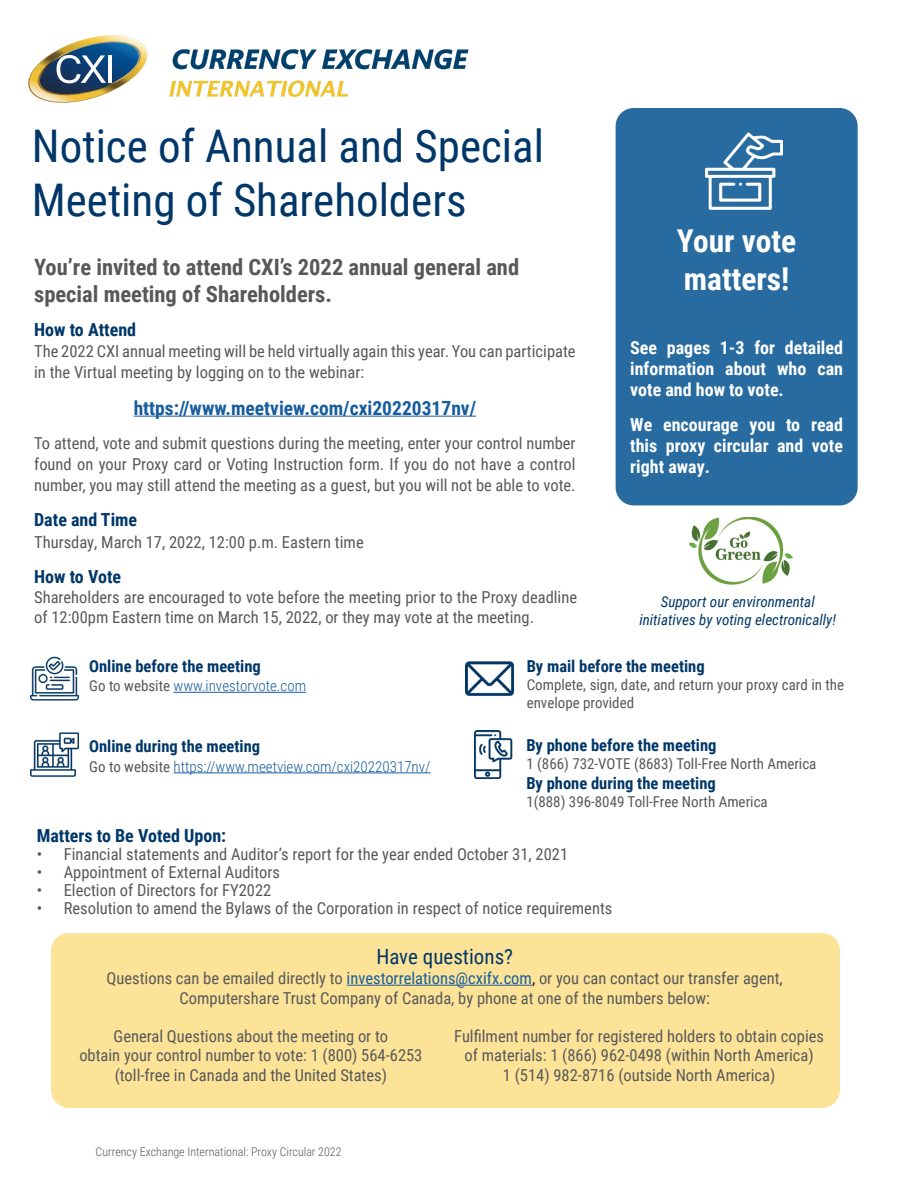
<style>
.page{position:relative;width:918px;height:1188px;background:#fff}
.page>*{position:absolute;margin:0;border:0;box-sizing:border-box;transform-origin:0 0}
.t1{font:45px/54px "Roboto Condensed";color:#003768}
.t2{font:700 31.5px "Roboto Condensed";color:#fff}
.t3{font:700 22.5px/27px "Roboto Condensed";color:#57585a}
.t4{font:21px "Roboto Condensed";color:#003768}
.t5{font:700 19.5px "Roboto Condensed";color:#175d9e}
.t6{font:700 18px/21px "Roboto Condensed";color:#fff;text-align:justify}
.t7{font:700 18px "Roboto Condensed";color:#003768}
.t8{font:16.5px/21px "Roboto Condensed";color:#57585a}
.t9{font:700 16.5px "Roboto Condensed";color:#003768}
.t10{font:15px/18px "Roboto Condensed";color:#57585a}
.t11{font:300 15px "Roboto Condensed";color:#175d9e}
.t12{font:italic 15px/18px "Roboto Condensed";color:#003768;text-align:center}
.t13{font:300 12px "Roboto Condensed";color:#57585a}
.s1{font-weight:400;color:#57585a}
.s2{color:#175d9e}
.s3{color:#231f20}
</style>
<div class="page">
<hr style="left:134px;top:416px;width:342px;height:1px;background:#175d9e">
<div style="left:616px;top:108px;width:242px;height:397px;background:#286ba0;border-radius:18px"></div>
<hr style="left:174px;top:692px;width:132px;height:1px;background:#175d9e">
<hr style="left:174px;top:773px;width:257px;height:1px;background:#175d9e">
<div style="left:51px;top:933px;width:789px;height:175px;background:#fce397;border-radius:18px"></div>
<hr style="left:347px;top:985px;width:185px;height:1px;background:#175d9e">
<img style="left:31px;top:732px;width:48px;height:45px">
<img style="left:705px;top:133px;width:77px;height:77px">
<img style="left:474px;top:730px;width:39px;height:48px">
<img style="left:465px;top:661px;width:48px;height:35px">
<img style="left:31px;top:656px;width:48px;height:45px">
<svg style="left:173px;top:49px;width:295px;height:20px"></svg>
<svg style="left:169px;top:81px;width:179px;height:16px"></svg>
<img style="left:28px;top:36px;width:120px;height:67px">
<hr style="left:108px;top:55px;width:4px;height:28px;background:#fff">
<img style="left:690px;top:517px;width:102px;height:68px">
<p class="t1" style="left:32px;top:117px;width:514px">Notice of Annual and Special<br>Meeting of Shareholders</p>
<p class="t2" style="left:677px;top:219px;width:121px">Your vote</p>
<p class="t2" style="left:684px;top:257px;width:107px">matters!</p>
<p class="t3" style="left:34px;top:253px;width:487px">You’re invited to attend CXI’s 2022 annual general and special meeting of Shareholders.</p>
<p class="t7" style="left:34px;top:317px;width:103px">How to Attend</p>
<p class="t8" style="left:34px;top:340px;width:543px">The 2022 CXI annual meeting will be held virtually again this year. You can participate in the Virtual meeting by logging on to the webinar:</p>
<p class="t5" style="left:134px;top:394px;width:344px">https://www.meetview.com/cxi20220317nv/</p>
<p class="t8" style="left:34px;top:432px;width:543px;text-align:justify">To attend, vote and submit questions during the meeting, enter your control number found on your Proxy card or Voting Instruction form. If you do not have a control number, you may still attend the meeting as a guest, but you will not be able to vote.</p>
<p class="t7" style="left:34px;top:507px;width:105px">Date and Time</p>
<p class="t8" style="left:34px;top:531px;width:331px">Thursday, March 17, 2022, 12:00 p.m. Eastern time</p>
<p class="t7" style="left:34px;top:564px;width:89px">How to Vote</p>
<p class="t8" style="left:34px;top:586px;width:544px;line-height:19.8px">Shareholders are encouraged to vote before the meeting prior to the Proxy deadline of 12:00pm Eastern time on March 15, 2022, or they may vote at the meeting.</p>
<p class="t9" style="left:89px;top:654px;width:173px">Online before the meeting</p>
<p class="t11" style="left:89px;top:675px;width:218px"><span class="s1">Go to website</span> www.investorvote.com</p>
<p class="t6" style="left:630px;top:337px;width:214px">See pages 1-3 for detailed information about who can vote and how to vote.</p>
<p class="t6" style="left:630px;top:413px;width:214px">We encourage you to read this proxy circular and vote right away.</p>
<p class="t12" style="left:639px;top:592px;width:198px">Support our environmental initiatives by voting electronically!</p>
<p class="t9" style="left:527px;top:654px;width:179px">By mail before the meeting</p>
<p class="t10" style="left:527px;top:675px;width:319px">Complete, sign, date, and return your proxy card in the envelope provided</p>
<p class="t9" style="left:89px;top:735px;width:172px">Online during the meeting</p>
<p class="t11" style="left:89px;top:756px;width:343px"><span class="s1">Go to website</span> https://www.meetview.com/cxi20220317nv/</p>
<p class="t9" style="left:526px;top:733px;width:192px">By phone before the meeting</p>
<p class="t10" style="left:526px;top:754px;width:292px">1 (866) 732-VOTE (8683) Toll-Free North America</p>
<p class="t9" style="left:526px;top:771px;width:191px">By phone during the meeting</p>
<p class="t10" style="left:526px;top:792px;width:243px">1(888) 396-8049 Toll-Free North America</p>
<p class="t7" style="left:37px;top:823px;width:191px">Matters to Be Voted Upon:</p>
<p class="t8" style="left:37px;top:843px;width:533px">• Financial statements and Auditor’s report for the year ended October 31, 2021</p>
<p class="t8" style="left:37px;top:861px;width:245px">• Appointment of External Auditors</p>
<p class="t8" style="left:37px;top:879px;width:236px">• Election of Directors for FY2022</p>
<p class="t8" style="left:37px;top:897px;width:577px">• Resolution to amend the Bylaws of the Corporation in respect of notice requirements</p>
<p class="t4" style="left:376px;top:942px;width:138px">Have questions?</p>
<p class="t8" style="left:107px;top:967px;width:678px">Questions can be emailed directly to <span class="s2">investorrelations@cxifx.com</span><span class="s3">,</span> or you can contact our transfer agent,</p>
<p class="t8" style="left:180px;top:987px;width:532px">Computershare Trust Company of Canada, by phone at one of the numbers below:</p>
<p class="t8" style="left:114px;top:1025px;width:276px">General Questions about the meeting or to</p>
<p class="t8" style="left:79px;top:1044px;width:345px">obtain your control number to vote: 1 (800) 564-6253</p>
<p class="t8" style="left:115px;top:1064px;width:274px">(toll-free in Canada and the United States)</p>
<p class="t8" style="left:454px;top:1025px;width:371px;line-height:19.8px;text-align:center">Fulfilment number for registered holders to obtain copies of materials: 1 (866) 962-0498 (within North America)</p>
<p class="t8" style="left:503px;top:1064px;width:274px">1 (514) 982-8716 (outside North America)</p>
<p class="t13" style="left:96px;top:1144px;width:248px">Currency Exchange International: Proxy Circular 2022</p>
</div>
